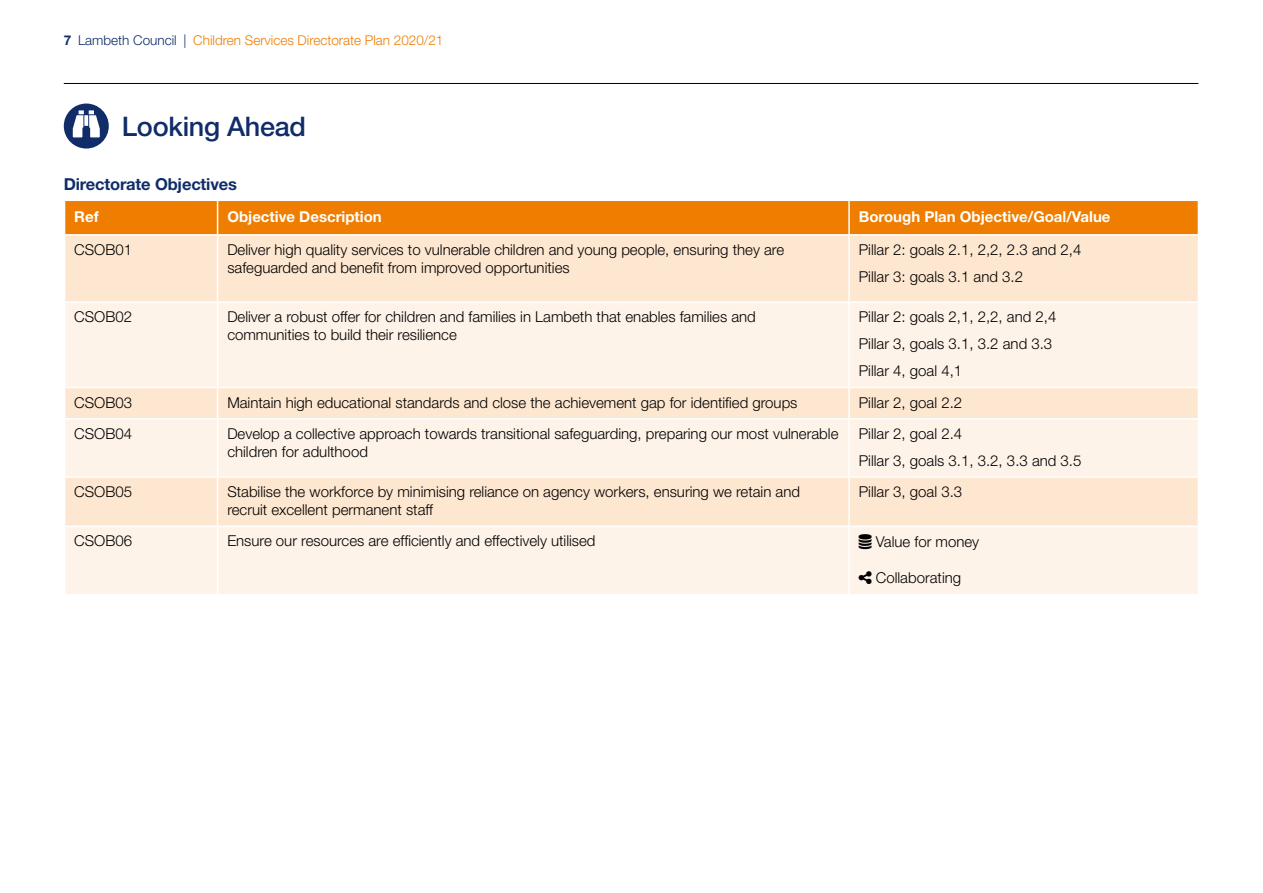
<style>
.page{position:relative;width:1263px;height:893px;background:#fff}
.page>*{position:absolute;margin:0;border:0;box-sizing:border-box;transform-origin:0 0}
.Heading_01{font:500 27px "Helvetica Neue";letter-spacing:-.01em;color:#102d69}
.Heading_02{font:700 16.5px "Helvetica Neue";letter-spacing:-.01em;color:#102d69}
.Table_text{font:300 15px/18px "Helvetica Neue";color:#000}
.Table_heads{font:700 15px "Helvetica Neue";color:#fff}
.t1{font:300 13.5px "Helvetica Neue";color:#ef7d00}
.s1{font-weight:700;color:#102d69}
.s2{color:#102d69}
</style>
<div class="page">
<div style="left:64px;top:104px;width:45px;height:45px;background:#102d69;border-radius:50%"></div>
<svg style="left:73px;top:110px;width:27px;height:27px"></svg>
<div style="left:65px;top:201px;width:1133px;height:33px;background:#ef7d00"></div>
<div style="left:65px;top:236px;width:1133px;height:65px;background:#fee7d1"></div>
<svg style="left:65px;top:303px;width:1133px;height:291px;background:#feefe1"></svg>
<hr style="left:217px;top:201px;width:1px;height:33px;background:#fff">
<hr style="left:848px;top:201px;width:2px;height:33px;background:#fff">
<hr style="left:217px;top:236px;width:1px;height:65px;background:#fff">
<hr style="left:848px;top:236px;width:2px;height:65px;background:#fff">
<hr style="left:217px;top:303px;width:1px;height:84px;background:#fff">
<hr style="left:848px;top:303px;width:2px;height:84px;background:#fff">
<hr style="left:64px;top:387px;width:154px;height:1px;background:#fff">
<hr style="left:218px;top:387px;width:631px;height:1px;background:#fff">
<hr style="left:217px;top:388px;width:1px;height:30px;background:#fff">
<hr style="left:849px;top:387px;width:350px;height:1px;background:#fff">
<hr style="left:848px;top:388px;width:2px;height:30px;background:#fff">
<hr style="left:64px;top:418px;width:154px;height:1px;background:#fff">
<hr style="left:218px;top:418px;width:631px;height:1px;background:#fff">
<hr style="left:217px;top:419px;width:1px;height:57px;background:#fff">
<hr style="left:849px;top:418px;width:350px;height:1px;background:#fff">
<hr style="left:848px;top:419px;width:2px;height:57px;background:#fff">
<hr style="left:64px;top:476px;width:154px;height:2px;background:#fff">
<hr style="left:218px;top:476px;width:631px;height:2px;background:#fff">
<hr style="left:217px;top:478px;width:1px;height:48px;background:#fff">
<hr style="left:849px;top:476px;width:350px;height:2px;background:#fff">
<hr style="left:848px;top:478px;width:2px;height:48px;background:#fff">
<hr style="left:64px;top:526px;width:154px;height:1px;background:#fff">
<hr style="left:218px;top:526px;width:631px;height:1px;background:#fff">
<hr style="left:217px;top:527px;width:1px;height:67px;background:#fff">
<hr style="left:849px;top:526px;width:350px;height:1px;background:#fff">
<hr style="left:848px;top:527px;width:2px;height:67px;background:#fff">
<hr style="left:64px;top:83px;width:1134px;height:1px;background:#000">
<svg style="left:859px;top:534px;width:13px;height:16px"></svg>
<p class="t1" style="left:64px;top:32px;width:381px"><span class="s1">7</span> <span class="s2">Lambeth Council |</span> Children Services Directorate Plan 2020/21</p>
<p class="Heading_01" style="left:122px;top:110px;width:186px">Looking Ahead</p>
<p class="Heading_02" style="left:64px;top:174px;width:175px">Directorate Objectives</p>
<p class="Table_heads" style="left:74px;top:207px;width:26px">Ref</p>
<p class="Table_heads" style="left:227px;top:207px;width:156px">Objective Description</p>
<p class="Table_heads" style="left:859px;top:207px;width:253px">Borough Plan Objective/Goal/Value</p>
<p class="Table_text" style="left:74px;top:240px;width:59px">CSOB01</p>
<p class="Table_text" style="left:227px;top:240px;width:558px">Deliver high quality services to vulnerable children and young people, ensuring they are safeguarded and benefit from improved opportunities</p>
<p class="Table_text" style="left:859px;top:240px;width:224px">Pillar 2: goals 2.1, 2,2, 2.3 and 2,4</p>
<p class="Table_text" style="left:859px;top:267px;width:166px">Pillar 3: goals 3.1 and 3.2</p>
<p class="Table_text" style="left:74px;top:308px;width:59px">CSOB02</p>
<p class="Table_text" style="left:227px;top:308px;width:530px">Deliver a robust offer for children and families in Lambeth that enables families and communities to build their resilience</p>
<p class="Table_text" style="left:859px;top:308px;width:199px">Pillar 2: goals 2,1, 2,2, and 2,4</p>
<p class="Table_text" style="left:859px;top:335px;width:195px">Pillar 3, goals 3.1, 3.2 and 3.3</p>
<p class="Table_text" style="left:859px;top:362px;width:105px">Pillar 4, goal 4,1</p>
<p class="Table_text" style="left:74px;top:393px;width:59px">CSOB03</p>
<p class="Table_text" style="left:227px;top:393px;width:572px">Maintain high educational standards and close the achievement gap for identified groups</p>
<p class="Table_text" style="left:859px;top:393px;width:105px">Pillar 2, goal 2.2</p>
<p class="Table_text" style="left:74px;top:424px;width:59px">CSOB04</p>
<p class="Table_text" style="left:227px;top:424px;width:613px">Develop a collective approach towards transitional safeguarding, preparing our most vulnerable children for adulthood</p>
<p class="Table_text" style="left:859px;top:424px;width:105px">Pillar 2, goal 2.4</p>
<p class="Table_text" style="left:859px;top:451px;width:224px">Pillar 3, goals 3.1, 3.2, 3.3 and 3.5</p>
<p class="Table_text" style="left:74px;top:482px;width:59px">CSOB05</p>
<p class="Table_text" style="left:227px;top:482px;width:574px">Stabilise the workforce by minimising reliance on agency workers, ensuring we retain and recruit excellent permanent staff</p>
<p class="Table_text" style="left:859px;top:482px;width:105px">Pillar 3, goal 3.3</p>
<p class="Table_text" style="left:74px;top:532px;width:59px">CSOB06</p>
<p class="Table_text" style="left:227px;top:532px;width:370px">Ensure our resources are efficiently and effectively utilised</p>
<p class="Table_text" style="left:876px;top:533px;width:105px">Value for money</p>
<p class="Table_text" style="left:859px;top:569px;width:104px">→ Collaborating</p>
</div>
